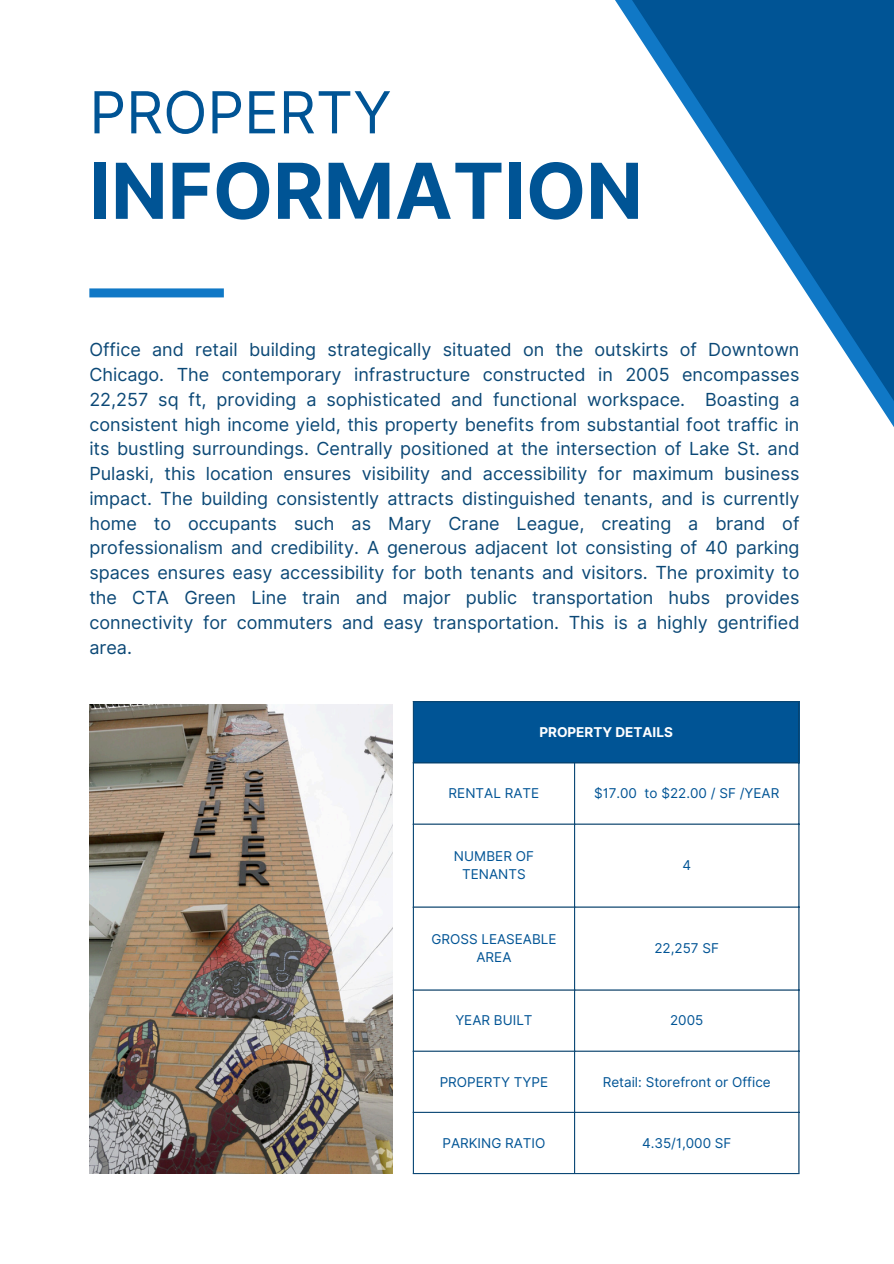
<style>
.page{position:relative;width:894px;height:1264px;background:#fff}
.page>*{position:absolute;margin:0;border:0;box-sizing:border-box;transform-origin:0 0}
.t1{font:700 77.1px "Inter";color:#005495}
.t2{font:57.9px "Inter";color:#005495}
.t3{font:18px/24.8px "Inter";color:#0b4876;text-align:justify}
.t4{font:13.5px/18px "Inter";color:#005495;text-align:center}
.t5{font:700 13.5px "Inter";color:#fff}
</style>
<div class="page">
<div style="left:89px;top:288px;width:135px;height:9px;background:#1078c6"></div>
<svg style="left:615px;top:0;width:278px;height:426px"></svg>
<img style="left:89px;top:704px;width:303px;height:469px">
<div style="left:413px;top:701px;width:386px;height:62px;background:#005495"></div>
<hr style="left:412px;top:702px;width:2px;height:470px;background:#0b4876">
<hr style="left:574px;top:763px;width:1px;height:409px;background:#0b4876">
<hr style="left:798px;top:702px;width:1px;height:470px;background:#0b4876">
<hr style="left:412px;top:701px;width:387px;height:1px;background:#0b4876">
<hr style="left:412px;top:762px;width:387px;height:1px;background:#0b4876">
<hr style="left:412px;top:823px;width:387px;height:1px;background:#0b4876">
<hr style="left:412px;top:906px;width:387px;height:1px;background:#0b4876">
<hr style="left:412px;top:989px;width:387px;height:1px;background:#0b4876">
<hr style="left:412px;top:1050px;width:387px;height:1px;background:#0b4876">
<hr style="left:412px;top:1111px;width:387px;height:1px;background:#0b4876">
<hr style="left:412px;top:1172px;width:387px;height:2px;background:#0b4876">
<p class="t2" style="left:89px;top:78px;width:303px">PROPERTY</p>
<h2 class="t1" style="left:89px;top:145px;width:555px">INFORMATION</h2>
<p class="t3" style="left:89px;top:337px;width:711px">Office and retail building strategically situated on the outskirts of Downtown Chicago. The contemporary infrastructure constructed in 2005 encompasses 22,257 sq ft, providing a sophisticated and functional workspace. Boasting a consistent high income yield, this property benefits from substantial foot traffic in its bustling surroundings. Centrally positioned at the intersection of Lake St. and Pulaski, this location ensures visibility and accessibility for maximum business impact. The building consistently attracts distinguished tenants, and is currently home to occupants such as Mary Crane League, creating a brand of professionalism and credibility. A generous adjacent lot consisting of 40 parking spaces ensures easy accessibility for both tenants and visitors. The proximity to the CTA Green Line train and major public transportation hubs provides connectivity for commuters and easy transportation. This is a highly gentrified area.</p>
<p class="t5" style="left:539px;top:724px;width:135px">PROPERTY DETAILS</p>
<p class="t4" style="left:448px;top:784px;width:92px">RENTAL RATE</p>
<p class="t4" style="left:594px;top:784px;width:187px">$17.00 to $22.00 / SF /YEAR</p>
<p class="t4" style="left:454px;top:846px;width:81px">NUMBER OF<br>TENANTS</p>
<p class="t4" style="left:682px;top:855px;width:10px">4</p>
<p class="t4" style="left:431px;top:929px;width:127px">GROSS LEASEABLE<br>AREA</p>
<p class="t4" style="left:654px;top:938px;width:66px">22,257 SF</p>
<p class="t4" style="left:455px;top:1011px;width:79px">YEAR BUILT</p>
<p class="t4" style="left:670px;top:1011px;width:35px">2005</p>
<p class="t4" style="left:439px;top:1072px;width:110px">PROPERTY TYPE</p>
<p class="t4" style="left:602px;top:1072px;width:169px">Retail: Storefront or Office</p>
<p class="t4" style="left:442px;top:1133px;width:104px">PARKING RATIO</p>
<p class="t4" style="left:641px;top:1133px;width:91px">4.35/1,000 SF</p>
</div>
